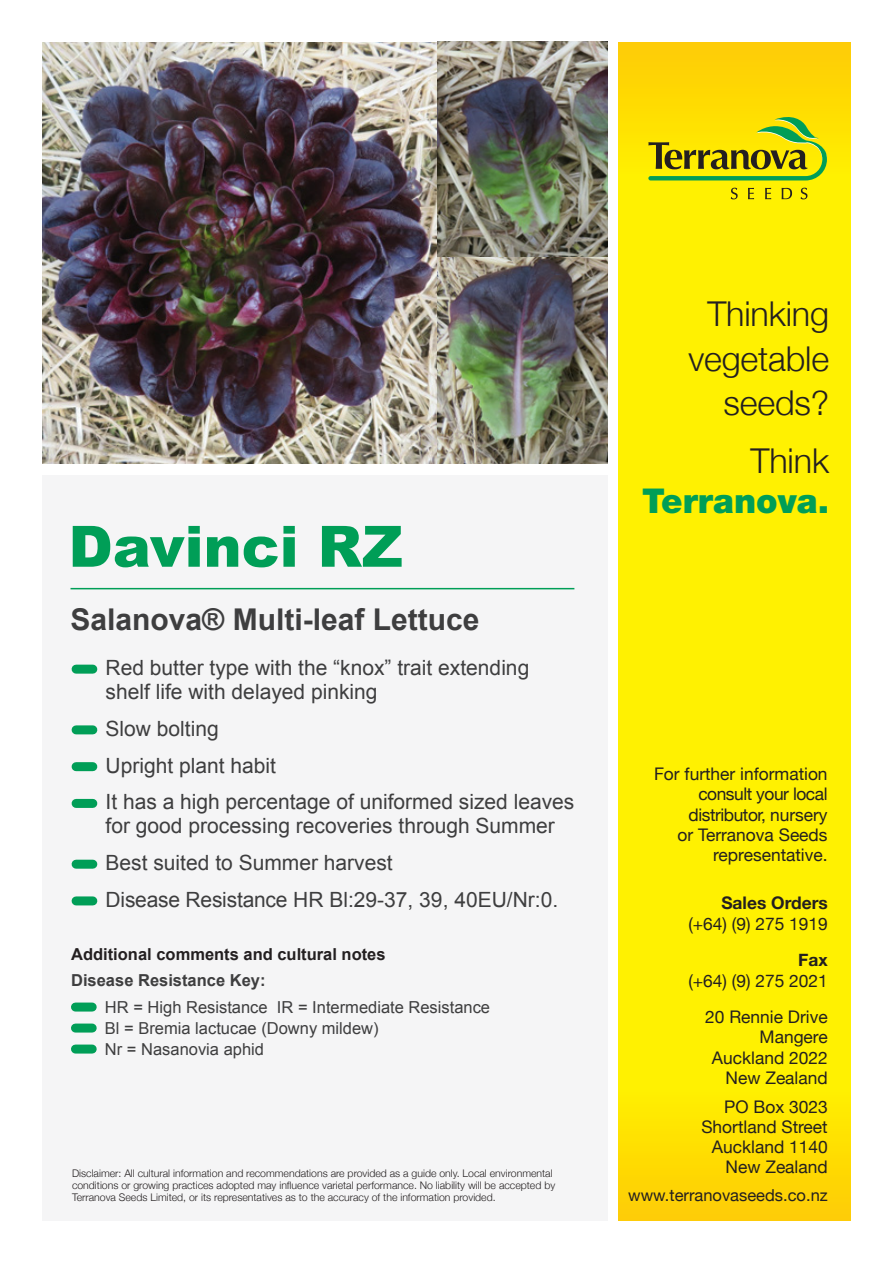
<style>
.page{position:relative;width:893px;height:1263px;background:#fff}
.page>*{position:absolute;margin:0;border:0;box-sizing:border-box;transform-origin:0 0}
.t1{font:900 57px "Arial";color:#009e57}
.t2{font:300 34.2px/44.5px "Helvetica Neue";letter-spacing:-.005em;color:#231f20;text-align:right}
.t3{font:900 34.2px/40.7px "Helvetica Neue LT Pro";color:#009e57;text-align:right}
.t4{font:700 30px "Arial";color:#3e3e3f}
.t5{font:21px/24px "Arial";color:#3e3e3f}
.t6{font:17.4px/20.2px "Helvetica Neue";color:#231f20;text-align:right}
.t7{font:16.5px "Arial";color:#3e3e3f}
.t8{font:700 16.5px "Arial";color:#231f20}
.t9{font:16.5px "Helvetica Neue";color:#231f20}
.t10{font:700 16.5px "Arial";color:#3e3e3f}
.t11{font:300 10.5px/12px "Helvetica Neue";color:#231f20}
.s1{font-family:"Helvetica Neue";font-weight:300;color:#231f20}
.s2{font-weight:700}
</style>
<div class="page">
<div style="left:43px;top:475px;width:564px;height:745px;background:#f5f5f6"></div>
<img style="left:43px;top:43px;width:395px;height:420px">
<div style="left:76px;top:665px;width:17px;height:9px;background:#009e57"></div>
<div style="left:76px;top:725px;width:17px;height:9px;background:#009e57"></div>
<div style="left:76px;top:762px;width:17px;height:9px;background:#009e57"></div>
<div style="left:76px;top:799px;width:17px;height:9px;background:#009e57"></div>
<div style="left:76px;top:860px;width:17px;height:9px;background:#009e57"></div>
<div style="left:76px;top:896px;width:17px;height:9px;background:#009e57"></div>
<hr style="left:71px;top:588px;width:503px;height:1px;background:#009e57">
<svg style="left:618px;top:42px;width:232px;height:575px;background:#feec01"></svg>
<svg style="left:618px;top:617px;width:232px;height:603px;background:#feec01"></svg>
<svg style="left:731px;top:188px;width:7px;height:11px"></svg>
<svg style="left:748px;top:188px;width:6px;height:11px"></svg>
<svg style="left:765px;top:188px;width:6px;height:11px"></svg>
<svg style="left:782px;top:188px;width:10px;height:11px"></svg>
<svg style="left:801px;top:188px;width:6px;height:11px"></svg>
<svg style="left:648px;top:117px;width:179px;height:63px;background:#c0c211"></svg>
<img style="left:438px;top:257px;width:169px;height:206px">
<img style="left:438px;top:41px;width:169px;height:216px">
<div style="left:75px;top:1002px;width:17px;height:9px;background:#009e57"></div>
<div style="left:75px;top:1023px;width:17px;height:9px;background:#009e57"></div>
<div style="left:75px;top:1044px;width:17px;height:9px;background:#009e57"></div>
<p class="t1" style="left:68px;top:505px;width:336px">Davinci RZ</p>
<p class="t4" style="left:71px;top:600px;width:410px">Salanova® Multi-leaf Lettuce</p>
<p class="t5" style="left:106px;top:656px;width:425px">Red butter type with the “knox” trait extending shelf life with delayed pinking</p>
<p class="t5" style="left:106px;top:717px;width:115px">Slow bolting</p>
<p class="t5" style="left:106px;top:753px;width:172px">Upright plant habit</p>
<p class="t5" style="left:106px;top:790px;width:470px">It has a high percentage of uniformed sized leaves for good processing recoveries through Summer</p>
<p class="t5" style="left:106px;top:851px;width:289px">Best suited to Summer harvest</p>
<p class="t5" style="left:106px;top:888px;width:454px">Disease Resistance HR Bl:29-37, 39, 40EU/Nr:0.</p>
<p class="t8" style="left:71px;top:944px;width:316px">Additional comments and cultural notes</p>
<p class="t10" style="left:71px;top:969px;width:196px">Disease Resistance Key:</p>
<p class="t7" style="left:105px;top:996px;width:387px">HR = High Resistance IR = Intermediate Resistance</p>
<p class="t7" style="left:105px;top:1017px;width:275px">Bl = Bremia lactucae (Downy mildew)</p>
<p class="t7" style="left:105px;top:1038px;width:161px">Nr = Nasanovia aphid</p>
<p class="t11" style="left:72px;top:1166px;width:485px">Disclaimer: All cultural information and recommendations are provided as a guide only. Local environmental conditions or growing practices adopted may influence varietal performance. No liability will be accepted by<br>Terranova Seeds Limited, or its representatives as to the accuracy of the information provided.</p>
<p class="t2" style="left:688px;top:289px;width:142px">Thinking vegetable seeds?</p>
<p class="t3" style="left:642px;top:440px;width:188px"><span class="s1">Think<br></span>Terranova.</p>
<p class="t6" style="left:654px;top:765px;width:175px">For further information consult your local distributor, nursery<br>or Terranova Seeds representative.</p>
<p class="t6" style="left:688px;top:894px;width:141px"><span class="s2">Sales Orders </span>(+64) (9) 275 1919</p>
<p class="t6" style="left:688px;top:951px;width:141px"><span class="s2">Fax<br></span>(+64) (9) 275 2021</p>
<p class="t6" style="left:705px;top:1008px;width:124px">20 Rennie Drive<br>Mangere<br>Auckland 2022<br>New Zealand</p>
<p class="t6" style="left:701px;top:1097px;width:128px">PO Box 3023<br>Shortland Street<br>Auckland 1140<br>New Zealand</p>
<p class="t9" style="left:628px;top:1184px;width:201px">www.terranovaseeds.co.nz</p>
</div>
